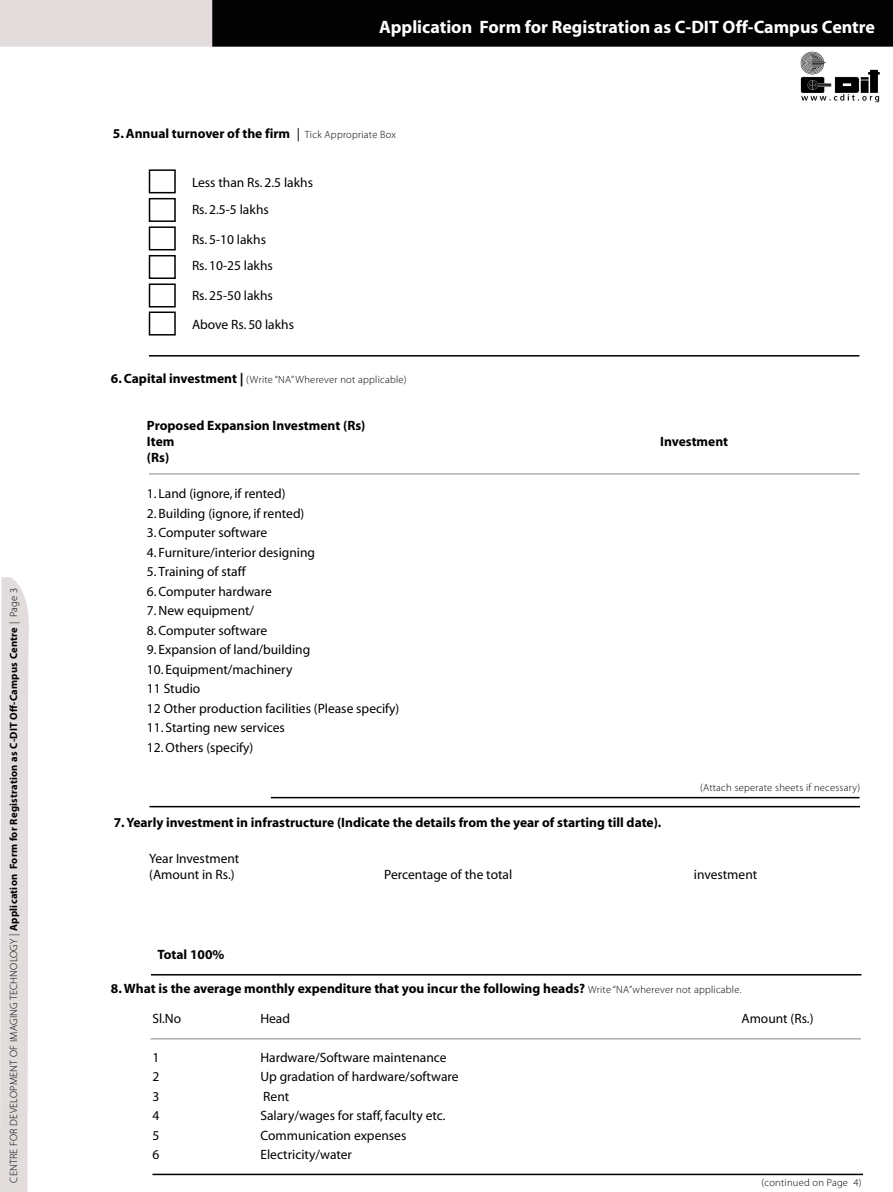
<style>
.page{position:relative;width:893px;height:1192px;background:#fff}
.page>*{position:absolute;margin:0;border:0;box-sizing:border-box;transform-origin:0 0}
.t1{font:700 18px "Myriad";color:#fff}
.t2{font:13.5px/19.5px "Myriad";color:#000}
.t3{font:700 13.5px/16.2px "Myriad";color:#000}
.t4{font:300 10.5px "Myriad Pro";letter-spacing:.025em;color:#000}
.t5{font:700 10.5px "Myriad Pro";letter-spacing:.025em;color:#000}
.s1{font-weight:300}
.s2{font-family:"Myriad";font-weight:400;font-size:13.5px}
.s3{font-family:"Myriad";font-weight:700;font-size:13.5px}
.s4{font-family:"Myriad Pro";font-weight:300;font-size:10.5px}
</style>
<div class="page">
<div style="left:0;top:0;width:893px;height:47px;background:#e2dcdc"></div>
<div style="left:212px;top:0;width:681px;height:47px;background:#020202"></div>
<div style="left:149px;top:169px;width:27px;height:24px;border:2px solid #020202"></div>
<div style="left:149px;top:198px;width:27px;height:24px;border:2px solid #020202"></div>
<div style="left:149px;top:226px;width:27px;height:24px;border:2px solid #020202"></div>
<div style="left:149px;top:255px;width:27px;height:24px;border:2px solid #020202"></div>
<div style="left:149px;top:283px;width:27px;height:24px;border:2px solid #020202"></div>
<svg style="left:270px;top:796px;width:590px;height:3px;background:#7f7f7f"></svg>
<svg style="left:149px;top:805px;width:711px;height:3px;background:#7f7f7f"></svg>
<svg style="left:149px;top:355px;width:711px;height:2px"></svg>
<svg style="left:151px;top:974px;width:711px;height:2px"></svg>
<svg style="left:152px;top:1173px;width:711px;height:2px"></svg>
<svg style="left:150px;top:1038px;width:711px;height:2px"></svg>
<svg style="left:149px;top:473px;width:711px;height:2px"></svg>
<div style="left:149px;top:311px;width:27px;height:24px;border:2px solid #020202"></div>
<img style="left:800px;top:51px;width:80px;height:52px">
<svg style="left:0;top:577px;width:29px;height:614px;background:#e4dede"></svg>
<p class="t5" style="left:8px;top:1182px;width:596px;rotate:-90deg"><span class="s1">CENTRE FOR DEVELOPMENT OF IMAGING TECHNOLOGY |</span> Application Form for Registration as C-DIT Off-Campus Centre <span class="s1">| Page 3</span></p>
<p class="t1" style="left:379px;top:17px;width:497px">Application Form for Registration as C-DIT Off-Campus Centre</p>
<p class="t3" style="left:113px;top:126px;width:179px">5. Annual turnover of the firm</p>
<p class="t4" style="left:297px;top:128px;width:101px"><span class="s2">|</span> Tick Appropriate Box</p>
<p class="t2" style="left:192px;top:173px;width:123px">Less than Rs. 2.5 lakhs</p>
<p class="t2" style="left:192px;top:200px;width:78px">Rs. 2.5-5 lakhs</p>
<p class="t2" style="left:192px;top:227px;width:82px;line-height:25.5px">Rs. 5-10 lakhs<br>Rs. 10-25 lakhs</p>
<p class="t2" style="left:192px;top:286px;width:82px">Rs. 25-50 lakhs</p>
<p class="t2" style="left:192px;top:315px;width:104px">Above Rs. 50 lakhs</p>
<p class="t4" style="left:111px;top:374px;width:297px"><span class="s3">6. Capital investment |</span> (Write “NA” Wherever not applicable)</p>
<p class="t3" style="left:147px;top:417px;width:220px">Proposed Expansion Investment (Rs)<br>Item</p>
<p class="t3" style="left:147px;top:450px;width:24px">(Rs)</p>
<p class="t2" style="left:147px;top:484px;width:140px">1. Land (ignore, if rented)</p>
<p class="t2" style="left:147px;top:504px;width:159px">2. Building (ignore, if rented)</p>
<p class="t2" style="left:147px;top:523px;width:122px">3. Computer software</p>
<p class="t2" style="left:147px;top:543px;width:170px">4. Furniture/interior designing</p>
<p class="t2" style="left:147px;top:562px;width:100px">5. Training of staff</p>
<p class="t2" style="left:147px;top:582px;width:126px">6. Computer hardware</p>
<p class="t2" style="left:147px;top:601px;width:109px">7. New equipment/</p>
<p class="t2" style="left:147px;top:621px;width:122px">8. Computer software</p>
<p class="t2" style="left:147px;top:640px;width:165px">9. Expansion of land/building</p>
<p class="t2" style="left:147px;top:660px;width:254px">10. Equipment/machinery<br>11 Studio<br>12 Other production facilities (Please specify)</p>
<p class="t2" style="left:147px;top:718px;width:139px">11. Starting new services</p>
<p class="t2" style="left:147px;top:738px;width:108px">12. Others (specify)</p>
<p class="t3" style="left:660px;top:434px;width:69px">Investment</p>
<p class="t4" style="left:700px;top:781px;width:162px">(Attach seperate sheets if necessary)</p>
<p class="t3" style="left:114px;top:814px;width:549px">7. Yearly investment in infrastructure (Indicate the details from the year of starting till date).</p>
<p class="t2" style="left:149px;top:850px;width:92px;line-height:16.2px">Year Investment (Amount in Rs.)</p>
<p class="t2" style="left:384px;top:865px;width:129px">Percentage of the total</p>
<p class="t2" style="left:694px;top:865px;width:65px">investment</p>
<p class="t3" style="left:157px;top:946px;width:68px">Total 100%</p>
<p class="t3" style="left:111px;top:980px;width:632px">8. What is the average monthly expenditure that you incur the following heads? <span class="s4">Write “NA”wherever not applicable.</span></p>
<p class="t2" style="left:152px;top:1008px;width:30px">Sl.No</p>
<p class="t2" style="left:260px;top:1008px;width:31px">Head</p>
<p class="t2" style="left:741px;top:1008px;width:74px">Amount (Rs.)</p>
<p class="t2" style="left:152px;top:1047px;width:8px">1</p>
<p class="t2" style="left:260px;top:1047px;width:188px">Hardware/Software maintenance</p>
<p class="t2" style="left:152px;top:1067px;width:8px">2</p>
<p class="t2" style="left:260px;top:1067px;width:200px">Up gradation of hardware/software</p>
<p class="t2" style="left:152px;top:1086px;width:8px">3</p>
<p class="t2" style="left:263px;top:1086px;width:27px">Rent</p>
<p class="t2" style="left:152px;top:1106px;width:8px">4</p>
<p class="t2" style="left:260px;top:1106px;width:187px">Salary/wages for staff, faculty etc.</p>
<p class="t2" style="left:152px;top:1125px;width:8px">5</p>
<p class="t2" style="left:260px;top:1125px;width:147px">Communication expenses</p>
<p class="t2" style="left:152px;top:1145px;width:8px">6</p>
<p class="t2" style="left:260px;top:1145px;width:93px">Electricity/water</p>
<p class="t4" style="left:761px;top:1176px;width:102px">(continued on Page 4)</p>
</div>
